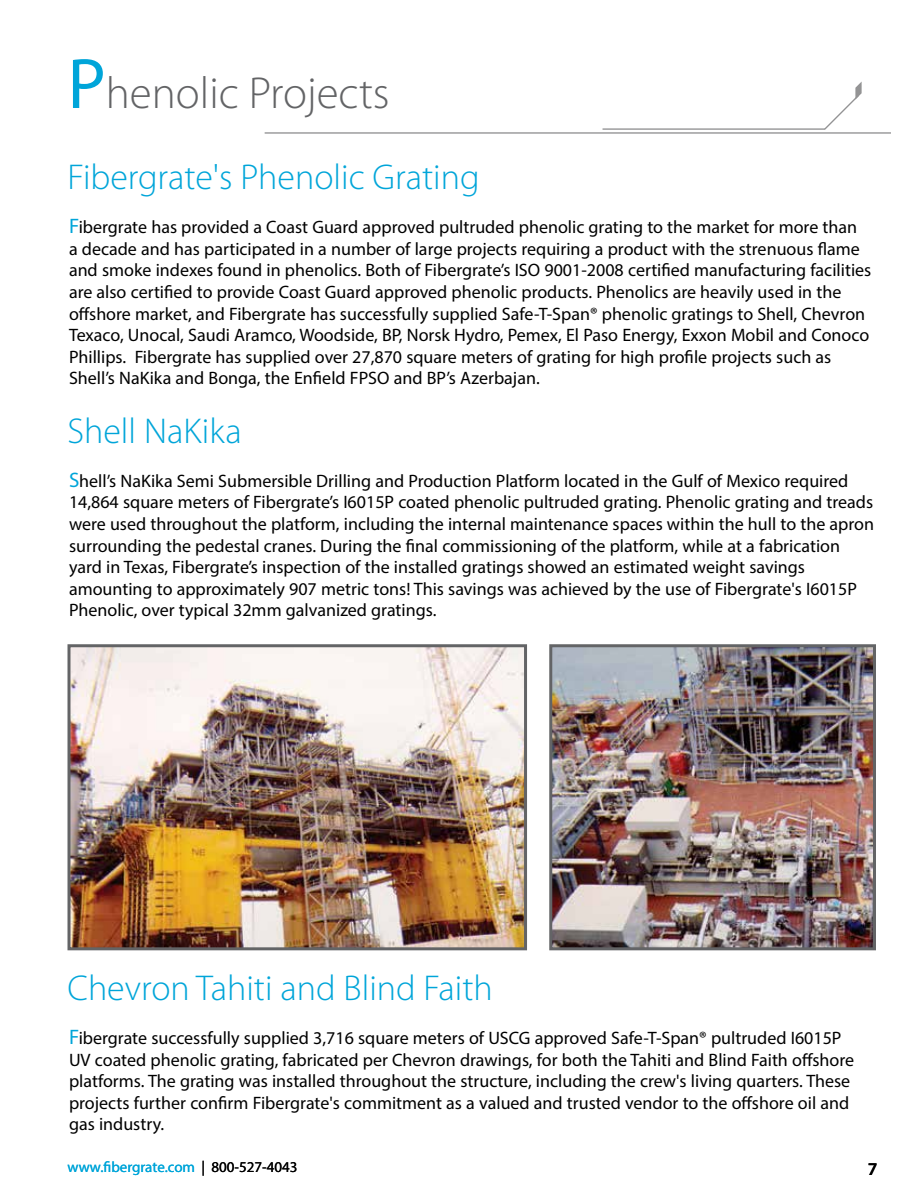
<style>
.page{position:relative;width:918px;height:1188px;background:#fff}
.page>*{position:absolute;margin:0;border:0;box-sizing:border-box;transform-origin:0 0}
.t1{font:300 45px "Myriad Pro";color:#636466}
.t2{font:300 36px "Myriad Pro";color:#00a5d9}
.t3{font:18px/21.6px "Myriad Pro";color:#000}
.t4{font:600 18px "Myriad Pro";color:#000}
.t5{font:15px "Myriad Pro";color:#00a5d9}
.s1{font-weight:400;font-size:72px;color:#00a5d9}
.s2{font-size:21px;color:#00a5d9}
.s3{color:#000}
</style>
<div class="page">
<hr style="left:265px;top:132px;width:626px;height:2px;background:#949495">
<img style="left:553px;top:706px;width:319px;height:240px">
<div style="left:549px;top:644px;width:327px;height:306px;border:3px solid #636466"></div>
<img style="left:72px;top:706px;width:451px;height:240px">
<svg style="left:67px;top:82px;width:809px;height:624px"></svg>
<svg style="left:67px;top:947px;width:789px;height:4px;background:#848283"></svg>
<h1 class="t1" style="left:68px;top:66px;width:324px"><span class="s1">P</span>henolic Projects</h1>
<h2 class="t2" style="left:68px;top:155px;width:414px">Fibergrate's Phenolic Grating</h2>
<p class="t3" style="left:69px;top:216px;width:804px"><span class="s2">F</span>ibergrate has provided a Coast Guard approved pultruded phenolic grating to the market for more than<br>a decade and has participated in a number of large projects requiring a product with the strenuous flame and smoke indexes found in phenolics. Both of Fibergrate’s ISO 9001-2008 certified manufacturing facilities are also certified to provide Coast Guard approved phenolic products. Phenolics are heavily used in the offshore market, and Fibergrate has successfully supplied Safe-T-Span® phenolic gratings to Shell, Chevron Texaco, Unocal, Saudi Aramco, Woodside, BP, Norsk Hydro, Pemex, El Paso Energy, Exxon Mobil and Conoco Phillips. Fibergrate has supplied over 27,870 square meters of grating for high profile projects such as Shell’s NaKika and Bonga, the Enfield FPSO and BP’s Azerbajan.</p>
<h2 class="t2" style="left:68px;top:409px;width:176px">Shell NaKika</h2>
<p class="t3" style="left:69px;top:470px;width:807px"><span class="s2">S</span>hell’s NaKika Semi Submersible Drilling and Production Platform located in the Gulf of Mexico required 14,864 square meters of Fibergrate’s I6015P coated phenolic pultruded grating. Phenolic grating and treads were used throughout the platform, including the internal maintenance spaces within the hull to the apron surrounding the pedestal cranes. During the final commissioning of the platform, while at a fabrication yard in Texas, Fibergrate’s inspection of the installed gratings showed an estimated weight savings amounting to approximately 907 metric tons! This savings was achieved by the use of Fibergrate's I6015P Phenolic, over typical 32mm galvanized gratings.</p>
<h2 class="t2" style="left:68px;top:966px;width:427px">Chevron Tahiti and Blind Faith</h2>
<p class="t3" style="left:69px;top:1027px;width:787px"><span class="s2">F</span>ibergrate successfully supplied 3,716 square meters of USCG approved Safe-T-Span® pultruded I6015P UV coated phenolic grating, fabricated per Chevron drawings, for both the Tahiti and Blind Faith offshore platforms. The grating was installed throughout the structure, including the crew's living quarters. These projects further confirm Fibergrate's commitment as a valued and trusted vendor to the offshore oil and gas industry.</p>
<p class="t5" style="left:68px;top:1158px;width:232px">www.fibergrate.com <span class="s3">| 800-527-4043</span></p>
<p class="t4" style="left:868px;top:1157px;width:11px">7</p>
</div>
